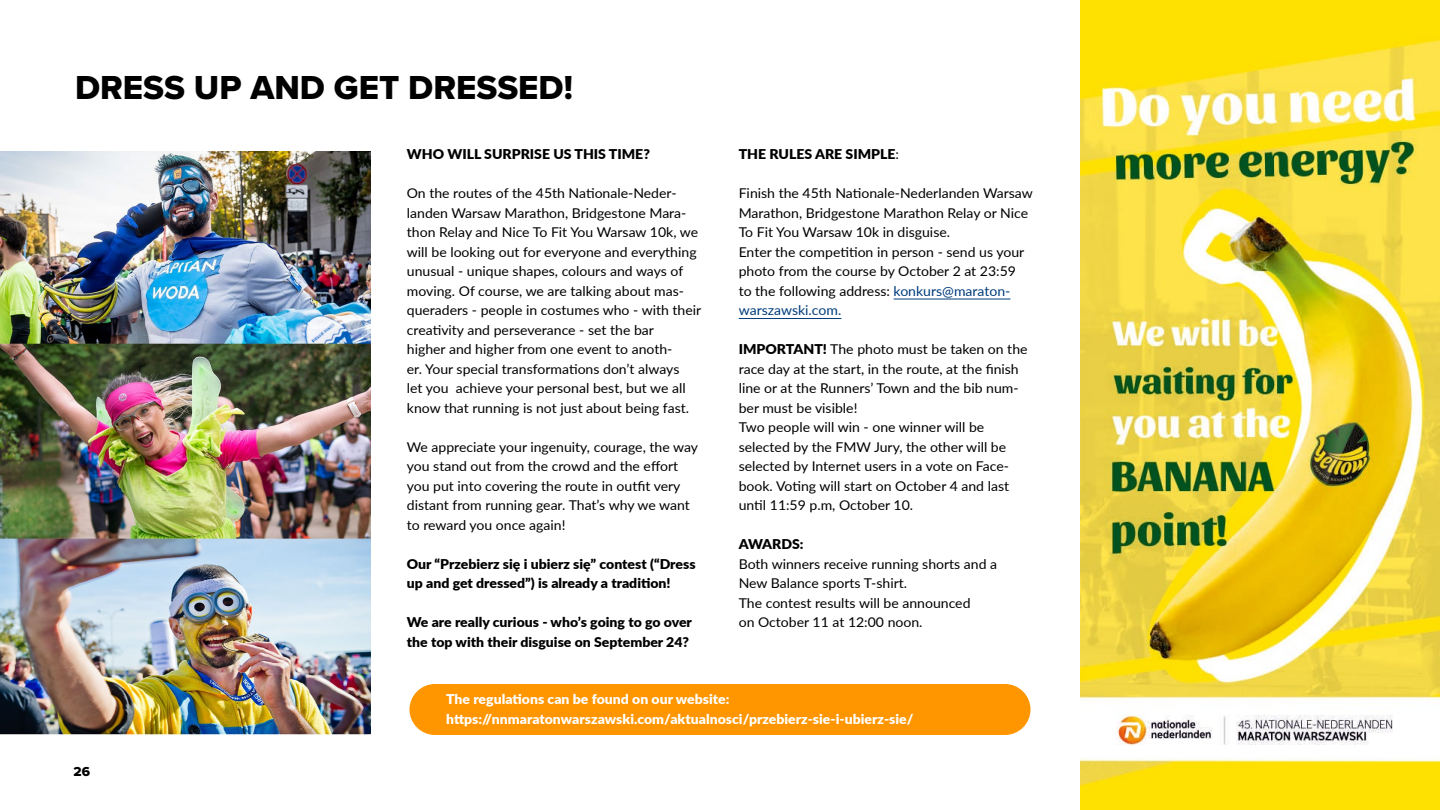
<style>
.page{position:relative;width:1440px;height:810px;background:#fff}
.page>*{position:absolute;margin:0;border:0;box-sizing:border-box;transform-origin:0 0}
.t1{font:34.5px "Proxima Nova Extrabld";color:#000}
.Normal_wrd_3{font:13.5px/19.5px "Lato";color:#000;scale:1.04 1}
.Normal_wrd_3-2{font:900 13.5px/19.5px "Lato";color:#000;scale:1.04 1}
.Normal_wrd_3-3{font:900 13.5px "Lato";color:#fff;scale:1.04 1}
.t2{font:13.5px "Proxima Nova Extrabld";color:#000}
.s1{font-weight:400}
.s2{color:#003d7c}
.s3{font-weight:900}
</style>
<div class="page">
<img style="left:1081px;top:0;width:359px;height:810px">
<hr style="left:894px;top:299px;width:116px;height:1px;background:#003d7c">
<hr style="left:739px;top:318px;width:102px;height:1px;background:#003d7c">
<img style="left:0;top:151px;width:370px;height:585px">
<div style="left:410px;top:684px;width:620px;height:51px;background:#ff9600;border-radius:26px"></div>
<p class="t1" style="left:75px;top:67px;width:499px">DRESS UP AND GET DRESSED!</p>
<p class="Normal_wrd_3-2" style="left:407px;top:144px;width:235px">WHO WILL SURPRISE US THIS TIME?</p>
<p class="Normal_wrd_3" style="left:407px;top:183px;width:285px">On the routes of the 45th Nationale-Neder&shy;landen Warsaw Marathon, Bridgestone Mara&shy;thon Relay and Nice To Fit You Warsaw 10k, we will be looking out for everyone and everything unusual - unique shapes, colours and ways of moving. Of course, we are talking about mas&shy;queraders - people in costumes who - with their creativity and perseverance - set the bar<br>higher and higher from one event to anoth-<br>er. Your special transformations don’t always<br>let you achieve your personal best, but we all know that running is not just about being fast.</p>
<p class="Normal_wrd_3" style="left:407px;top:437px;width:281px">We appreciate your ingenuity, courage, the way you stand out from the crowd and the effort you put into covering the route in outfit very distant from running gear. That’s why we want to reward you once again!</p>
<p class="Normal_wrd_3-2" style="left:407px;top:554px;width:279px">Our “Przebierz się i ubierz się” contest (“Dress up and get dressed”) is already a tradition!</p>
<p class="Normal_wrd_3-2" style="left:407px;top:612px;width:276px">We are really curious - who’s going to go over the top with their disguise on September 24?</p>
<p class="Normal_wrd_3-2" style="left:739px;top:144px;width:156px">THE RULES ARE SIMPLE<span class="s1">:</span></p>
<p class="Normal_wrd_3" style="left:739px;top:183px;width:284px">Finish the 45th Nationale-Nederlanden Warsaw<br>Marathon, Bridgestone Marathon Relay or Nice<br>To Fit You Warsaw 10k in disguise.</p>
<p class="Normal_wrd_3" style="left:739px;top:242px;width:276px">Enter the competition in person - send us your photo from the course by October 2 at 23:59 to the following address: <span class="s2">konkurs@maraton&shy;warszawski.com.</span></p>
<p class="Normal_wrd_3" style="left:739px;top:339px;width:279px"><span class="s3">IMPORTANT!</span> The photo must be taken on the race day at the start, in the route, at the finish line or at the Runners’ Town and the bib num&shy;ber must be visible!</p>
<p class="Normal_wrd_3" style="left:739px;top:417px;width:262px">Two people will win - one winner will be selected by the FMW Jury, the other will be selected by Internet users in a vote on Face&shy;book. Voting will start on October 4 and last until 11:59 p.m, October 10.</p>
<p class="Normal_wrd_3-2" style="left:739px;top:534px;width:64px">AWARDS:</p>
<p class="Normal_wrd_3" style="left:739px;top:554px;width:250px">Both winners receive running shorts and a<br>New Balance sports T-shirt.</p>
<p class="Normal_wrd_3" style="left:739px;top:593px;width:224px">The contest results will be announced on October 11 at 12:00 noon.</p>
<p class="t2" style="left:74px;top:764px;width:18px">26</p>
<p class="Normal_wrd_3-3" style="left:446px;top:689px;width:274px">The regulations can be found on our website:</p>
<p class="Normal_wrd_3-3" style="left:446px;top:709px;width:451px">https://nnmaratonwarszawski.com/aktualnosci/przebierz-sie-i-ubierz-sie/</p>
</div>
